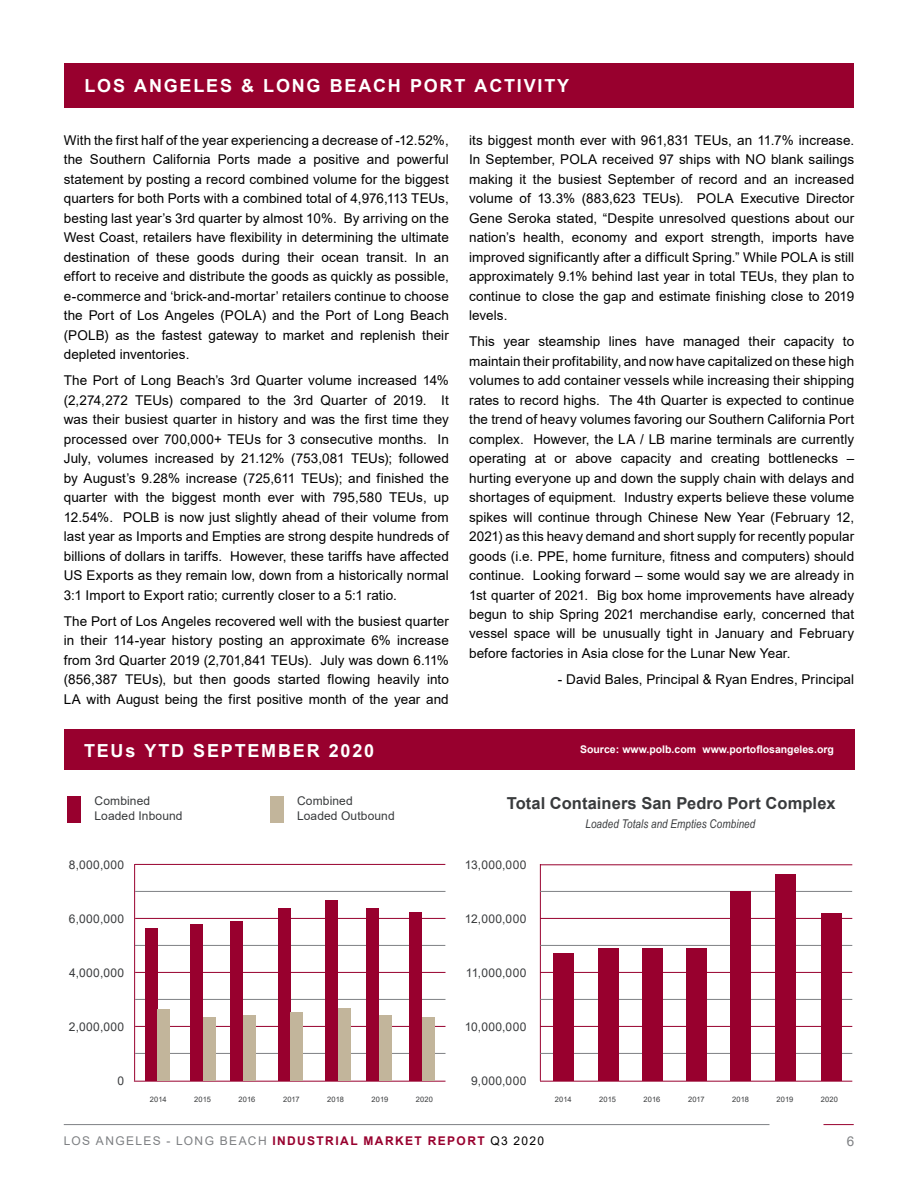
<style>
.page{position:relative;width:918px;height:1188px;background:#fff}
.page>*{position:absolute;margin:0;border:0;box-sizing:border-box;transform-origin:0 0}
.t1{font:700 18px "Arial";letter-spacing:.1em;color:#fff}
.t2{font:700 16.5px "Arial";letter-spacing:.005em;color:#393b3d}
.t3{font:13.5px/19.5px "Arial";letter-spacing:.005em;color:#000;text-align:justify}
.t4{font:13.5px "Arial";color:#7e8083}
.t5{font:12px/14.4px "Arial";letter-spacing:.02em;color:#393b3d}
.t6{font:700 12px "Arial";letter-spacing:.12em;color:#98002e}
.t7{font:italic 12px "Arial Narrow";letter-spacing:.01em;color:#393b3d}
.t8{font:700 10.5px "Arial";color:#fff}
.t9{font:7.5px "Arial";color:#393b3d}
.s1{font-weight:400;color:#7e8083}
.s2{font-weight:400;color:#000}
</style>
<div class="page">
<hr style="left:64px;top:1124px;width:705px;height:1px;background:#7e8083">
<hr style="left:823px;top:1124px;width:31px;height:1px;background:#98002e">
<hr style="left:134px;top:1081px;width:312px;height:1px;background:#98002e">
<hr style="left:540px;top:1081px;width:312px;height:1px;background:#98002e">
<hr style="left:135px;top:1026px;width:311px;height:1px;background:#98002e">
<hr style="left:540px;top:1026px;width:312px;height:1px;background:#98002e">
<hr style="left:135px;top:972px;width:311px;height:1px;background:#98002e">
<hr style="left:540px;top:972px;width:312px;height:1px;background:#98002e">
<hr style="left:135px;top:918px;width:311px;height:1px;background:#98002e">
<hr style="left:540px;top:918px;width:312px;height:1px;background:#98002e">
<hr style="left:135px;top:864px;width:310px;height:1px;background:#98002e">
<hr style="left:540px;top:864px;width:312px;height:1px;background:#98002e">
<hr style="left:134px;top:864px;width:1px;height:217px;background:#98002e">
<hr style="left:540px;top:864px;width:1px;height:217px;background:#98002e">
<hr style="left:135px;top:999px;width:311px;height:1px;background:#7e8083">
<hr style="left:540px;top:999px;width:312px;height:1px;background:#7e8083">
<hr style="left:135px;top:1053px;width:311px;height:1px;background:#7e8083">
<hr style="left:540px;top:1053px;width:312px;height:1px;background:#7e8083">
<hr style="left:135px;top:891px;width:311px;height:1px;background:#7e8083">
<hr style="left:540px;top:891px;width:312px;height:1px;background:#7e8083">
<hr style="left:135px;top:945px;width:310px;height:1px;background:#7e8083">
<hr style="left:540px;top:945px;width:312px;height:1px;background:#7e8083">
<div style="left:145px;top:929px;width:13px;height:152px;background:#98002e"></div>
<div style="left:190px;top:924px;width:13px;height:157px;background:#98002e"></div>
<div style="left:230px;top:921px;width:13px;height:160px;background:#98002e"></div>
<div style="left:278px;top:908px;width:12px;height:173px;background:#98002e"></div>
<div style="left:325px;top:901px;width:13px;height:180px;background:#98002e"></div>
<div style="left:367px;top:908px;width:12px;height:173px;background:#98002e"></div>
<div style="left:409px;top:912px;width:13px;height:169px;background:#98002e"></div>
<div style="left:553px;top:954px;width:20px;height:127px;background:#98002e"></div>
<div style="left:598px;top:948px;width:21px;height:133px;background:#98002e"></div>
<div style="left:642px;top:948px;width:21px;height:133px;background:#98002e"></div>
<div style="left:687px;top:948px;width:20px;height:133px;background:#98002e"></div>
<div style="left:730px;top:891px;width:20px;height:190px;background:#98002e"></div>
<div style="left:821px;top:914px;width:21px;height:167px;background:#98002e"></div>
<div style="left:775px;top:875px;width:20px;height:206px;background:#98002e"></div>
<div style="left:158px;top:1010px;width:12px;height:71px;background:#c2b59b"></div>
<div style="left:203px;top:1017px;width:12px;height:64px;background:#c2b59b"></div>
<div style="left:243px;top:1015px;width:13px;height:66px;background:#c2b59b"></div>
<div style="left:291px;top:1012px;width:12px;height:69px;background:#c2b59b"></div>
<div style="left:338px;top:1009px;width:12px;height:72px;background:#c2b59b"></div>
<div style="left:379px;top:1015px;width:13px;height:66px;background:#c2b59b"></div>
<div style="left:422px;top:1017px;width:13px;height:64px;background:#c2b59b"></div>
<div style="left:270px;top:796px;width:14px;height:28px;background:#c2b59b"></div>
<div style="left:68px;top:796px;width:13px;height:28px;background:#98002e"></div>
<div style="left:64px;top:64px;width:790px;height:44px;background:#98002e"></div>
<div style="left:64px;top:729px;width:790px;height:41px;background:#98002e"></div>
<h1 class="t1" style="left:85px;top:73px;width:486px">LOS ANGELES &amp; LONG BEACH PORT ACTIVITY</h1>
<p class="t3" style="left:64px;top:130px;width:387px">With the first half of the year experiencing a decrease of -12.52%, the Southern California Ports made a positive and powerful statement by posting a record combined volume for the biggest quarters for both Ports with a combined total of 4,976,113 TEUs, besting last year’s 3rd quarter by almost 10%. By arriving on the West Coast, retailers have flexibility in determining the ultimate destination of these goods during their ocean transit. In an effort to receive and distribute the goods as quickly as possible, e-commerce and ‘brick-and-mortar’ retailers continue to choose the Port of Los Angeles (POLA) and the Port of Long Beach (POLB) as the fastest gateway to market and replenish their depleted inventories.</p>
<p class="t3" style="left:64px;top:371px;width:387px">The Port of Long Beach’s 3rd Quarter volume increased 14% (2,274,272 TEUs) compared to the 3rd Quarter of 2019. It was their busiest quarter in history and was the first time they processed over 700,000+ TEUs for 3 consecutive months. In July, volumes increased by 21.12% (753,081 TEUs); followed by August’s 9.28% increase (725,611 TEUs); and finished the quarter with the biggest month ever with 795,580 TEUs, up 12.54%. POLB is now just slightly ahead of their volume from last year as Imports and Empties are strong despite hundreds of billions of dollars in tariffs. However, these tariffs have affected US Exports as they remain low, down from a historically normal 3:1 Import to Export ratio; currently closer to a 5:1 ratio.</p>
<p class="t3" style="left:64px;top:611px;width:387px">The Port of Los Angeles recovered well with the busiest quarter in their 114-year history posting an approximate 6% increase from 3rd Quarter 2019 (2,701,841 TEUs). July was down 6.11% (856,387 TEUs), but then goods started flowing heavily into LA with August being the first positive month of the year and</p>
<p class="t3" style="left:469px;top:130px;width:387px">its biggest month ever with 961,831 TEUs, an 11.7% increase.<br>In September, POLA received 97 ships with NO blank sailings making it the busiest September of record and an increased volume of 13.3% (883,623 TEUs). POLA Executive Director Gene Seroka stated, “Despite unresolved questions about our nation’s health, economy and export strength, imports have improved significantly after a difficult Spring.” While POLA is still approximately 9.1% behind last year in total TEUs, they plan to continue to close the gap and estimate finishing close to 2019 levels.</p>
<p class="t3" style="left:469px;top:332px;width:387px">This year steamship lines have managed their capacity to maintain their profitability, and now have capitalized on these high volumes to add container vessels while increasing their shipping rates to record highs. The 4th Quarter is expected to continue the trend of heavy volumes favoring our Southern California Port complex. However, the LA / LB marine terminals are currently operating at or above capacity and creating bottlenecks – hurting everyone up and down the supply chain with delays and shortages of equipment. Industry experts believe these volume spikes will continue through Chinese New Year (February 12, 2021) as this heavy demand and short supply for recently popular goods (i.e. PPE, home furniture, fitness and computers) should continue. Looking forward – some would say we are already in 1st quarter of 2021. Big box home improvements have already begun to ship Spring 2021 merchandise early, concerned that vessel space will be unusually tight in January and February before factories in Asia close for the Lunar New Year.</p>
<p class="t3" style="left:558px;top:669px;width:298px">- David Bales, Principal &amp; Ryan Endres, Principal</p>
<h1 class="t1" style="left:84px;top:738px;width:292px">TEUs YTD SEPTEMBER 2020</h1>
<p class="t8" style="left:580px;top:742px;width:255px">Source: www.polb.com www.portoflosangeles.org</p>
<p class="t5" style="left:94px;top:794px;width:90px">Combined<br>Loaded Inbound</p>
<p class="t5" style="left:297px;top:794px;width:99px">Combined<br>Loaded Outbound</p>
<p class="t2" style="left:507px;top:791px;width:330px">Total Containers San Pedro Port Complex</p>
<p class="t7" style="left:585px;top:815px;width:171px">Loaded Totals and Empties Combined</p>
<p class="t5" style="left:69px;top:858px;width:57px">8,000,000</p>
<p class="t5" style="left:465px;top:858px;width:63px">13,000,000</p>
<p class="t5" style="left:69px;top:912px;width:57px">6,000,000</p>
<p class="t5" style="left:465px;top:912px;width:63px">12,000,000</p>
<p class="t5" style="left:69px;top:966px;width:57px">4,000,000</p>
<p class="t5" style="left:466px;top:966px;width:62px">11,000,000</p>
<p class="t5" style="left:69px;top:1020px;width:57px">2,000,000</p>
<p class="t5" style="left:465px;top:1020px;width:63px">10,000,000</p>
<p class="t5" style="left:118px;top:1074px;width:8px">0</p>
<p class="t5" style="left:471px;top:1074px;width:57px">9,000,000</p>
<p class="t9" style="left:150px;top:1094px;width:18px">2014</p>
<p class="t9" style="left:194px;top:1094px;width:18px">2015</p>
<p class="t9" style="left:239px;top:1094px;width:18px">2016</p>
<p class="t9" style="left:283px;top:1094px;width:18px">2017</p>
<p class="t9" style="left:327px;top:1094px;width:18px">2018</p>
<p class="t9" style="left:372px;top:1094px;width:18px">2019</p>
<p class="t9" style="left:416px;top:1094px;width:19px">2020</p>
<p class="t9" style="left:555px;top:1094px;width:18px">2014</p>
<p class="t9" style="left:599px;top:1094px;width:18px">2015</p>
<p class="t9" style="left:644px;top:1094px;width:18px">2016</p>
<p class="t9" style="left:688px;top:1094px;width:18px">2017</p>
<p class="t9" style="left:732px;top:1094px;width:18px">2018</p>
<p class="t9" style="left:777px;top:1094px;width:18px">2019</p>
<p class="t9" style="left:821px;top:1094px;width:19px">2020</p>
<p class="t6" style="left:64px;top:1132px;width:482px"><span class="s1">LOS ANGELES - LONG BEACH</span> INDUSTRIAL MARKET REPORT <span class="s2">Q3 2020</span></p>
<p class="t4" style="left:847px;top:1132px;width:9px">6</p>
</div>
